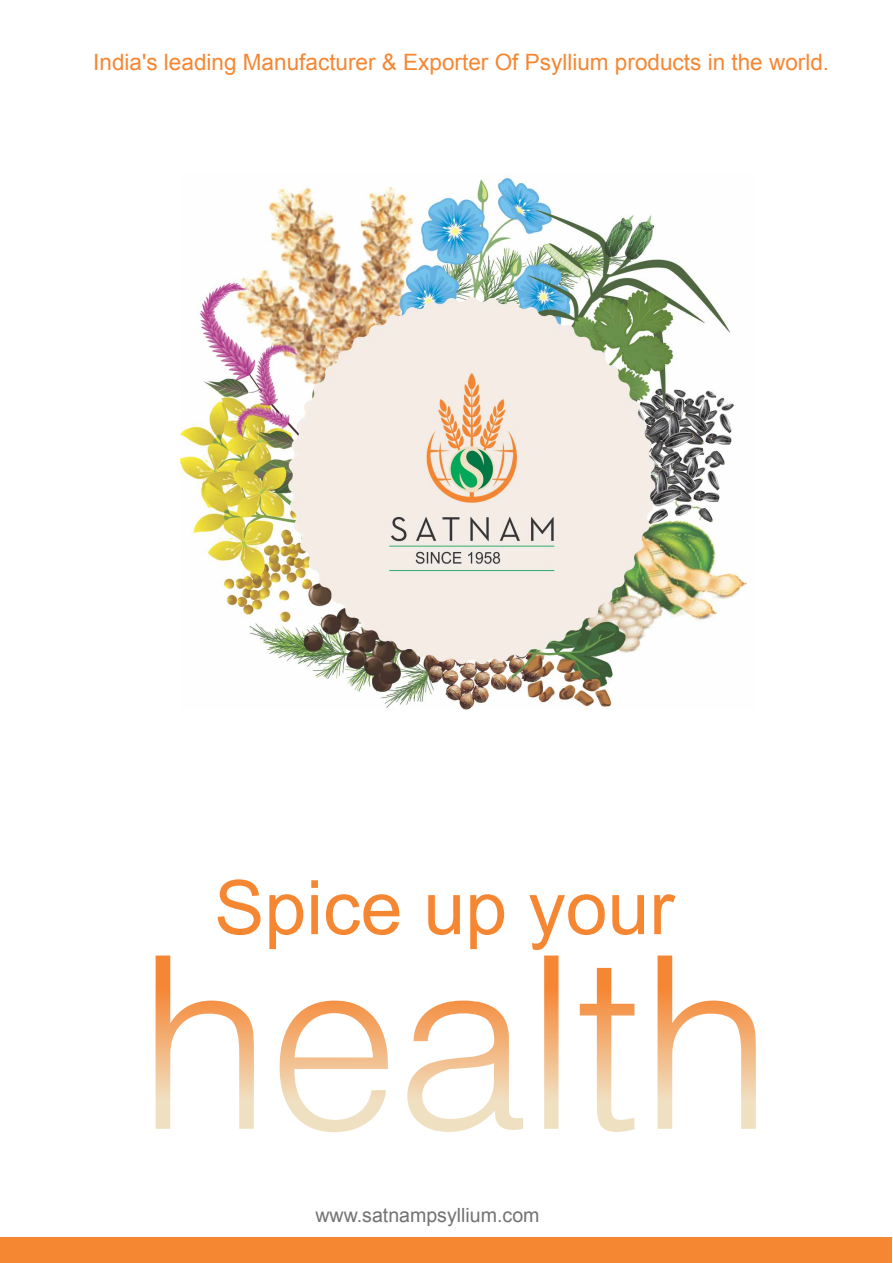
<style>
.page{position:relative;width:893px;height:1263px;background:#fff}
.page>*{position:absolute;margin:0;border:0;box-sizing:border-box;transform-origin:0 0}
.t1{font:75.3px "Arial";color:#f58733}
.t2{font:22.5px "Arial";color:#f58733}
.t3{font:19.5px "Arial";color:#737375}
</style>
<div class="page">
<img style="left:180px;top:175px;width:568px;height:535px">
<svg style="left:155px;top:955px;width:601px;height:177px"></svg>
<div style="left:0;top:1237px;width:892px;height:26px;background:#f58733"></div>
<p class="t2" style="left:93px;top:54px;width:737px">India's leading Manufacturer &amp; Exporter Of Psyllium products in the world.</p>
<h1 class="t1" style="left:214px;top:879px;width:462px">Spice up your</h1>
<p class="t3" style="left:315px;top:1207px;width:225px">www.satnampsyllium.com</p>
</div>
